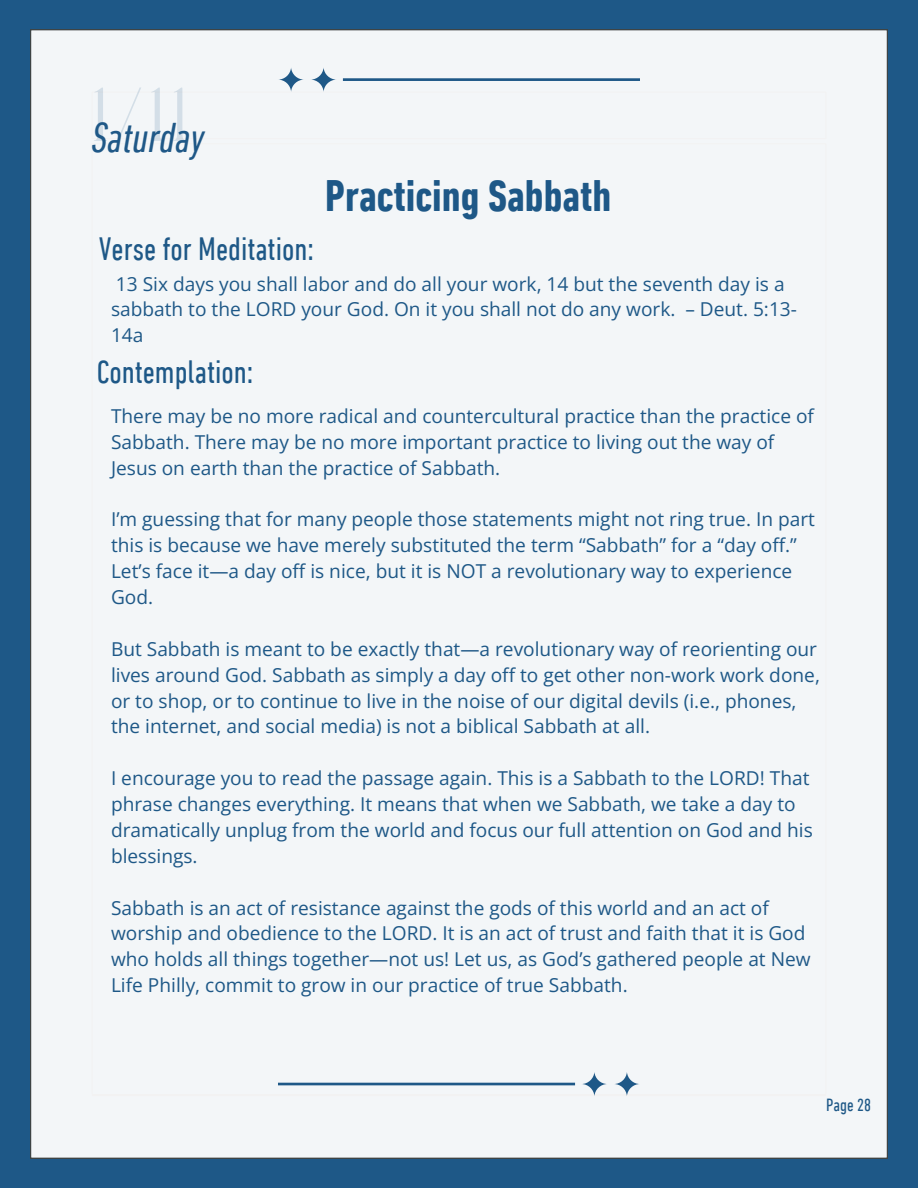
<style>
.page{position:relative;width:918px;height:1188px;background:#1e5887}
.page>*{position:absolute;margin:0;border:0;box-sizing:border-box;transform-origin:0 0}
.t1{font:52.2px "TANAEGEAN";color:#1e5887}
.t2{font:700 condensed 45px "DIN Next LT Pro";color:#1e5887}
.t3{font:italic condensed 42.45px "DIN Next LT Pro";color:#1f5887}
.t4{font:condensed 33px "DIN Next LT Pro";color:#1e5887}
.t5{font:19.2px/25.8px "Open Sans";color:#1e5887}
.t6{font:condensed 18px "DIN Next LT Pro";color:#1e5887}
</style>
<div class="page">
<div style="left:30px;top:29px;width:857px;height:1130px;background:#f3f6f8"></div>
<svg style="left:278px;top:67px;width:362px;height:25px"></svg>
<svg style="left:278px;top:1072px;width:362px;height:24px"></svg>
<h1 class="t1" style="left:92px;top:85px;width:98px">1/11</h1>
<p class="t3" style="left:92px;top:120px;width:115px">Saturday</p>
<p class="t4" style="left:99px;top:235px;width:217px">Verse for Meditation:</p>
<h1 class="t2" style="left:325px;top:178px;width:288px">Practicing Sabbath</h1>
<h3 class="t5" style="left:111px;top:270px;width:688px">13 Six days you shall labor and do all your work, 14 but the seventh day is a sabbath to the LORD your God. On it you shall not do any work. – Deut. 5:13-<br>14a</h3>
<p class="t4" style="left:97px;top:358px;width:158px">Contemplation:</p>
<h2 class="t5" style="left:111px;top:403px;width:705px">There may be no more radical and countercultural practice than the practice of<br>Sabbath. There may be no more important practice to living out the way of<br>Jesus on earth than the practice of Sabbath.</h2>
<h4 class="t5" style="left:111px;top:506px;width:706px">I’m guessing that for many people those statements might not ring true. In part this is because we have merely substituted the term “Sabbath” for a “day off.” Let’s face it—a day off is nice, but it is NOT a revolutionary way to experience God.</h4>
<p class="t5" style="left:111px;top:635px;width:710px">But Sabbath is meant to be exactly that—a revolutionary way of reorienting our lives around God. Sabbath as simply a day off to get other non-work work done, or to shop, or to continue to live in the noise of our digital devils (i.e., phones, the internet, and social media) is not a biblical Sabbath at all.</p>
<h4 class="t5" style="left:111px;top:765px;width:703px">I encourage you to read the passage again. This is a Sabbath to the LORD! That phrase changes everything. It means that when we Sabbath, we take a day to dramatically unplug from the world and focus our full attention on God and his blessings.</h4>
<p class="t5" style="left:111px;top:894px;width:701px">Sabbath is an act of resistance against the gods of this world and an act of worship and obedience to the LORD. It is an act of trust and faith that it is God who holds all things together—not us! Let us, as God’s gathered people at New Life Philly, commit to grow in our practice of true Sabbath.</p>
<p class="t6" style="left:826px;top:1098px;width:46px">Page 28</p>
</div>
